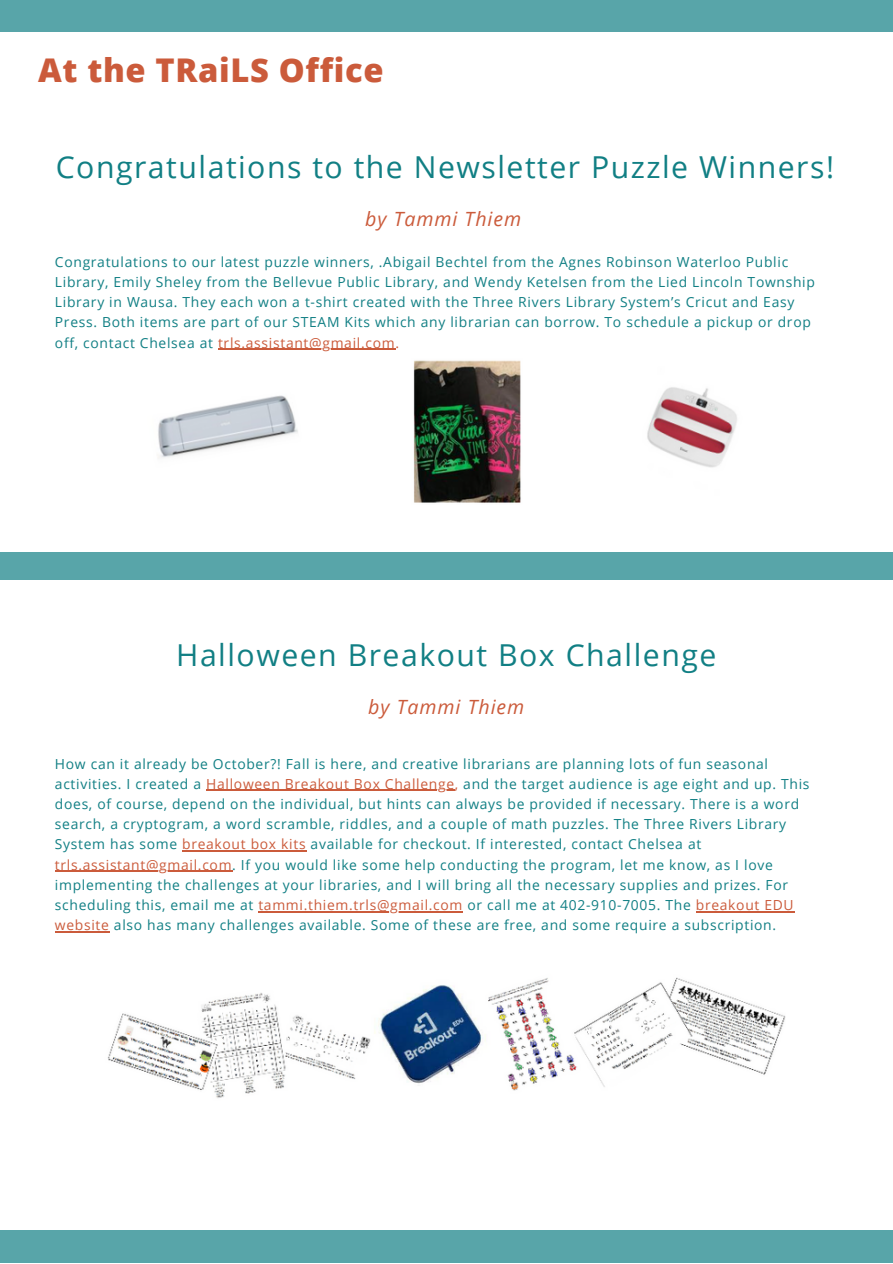
<style>
.page{position:relative;width:893px;height:1264px;background:#fff}
.page>*{position:absolute;margin:0;border:0;box-sizing:border-box;transform-origin:0 0}
.t1{font:800 32.7px "Open Sans";letter-spacing:.02em;color:#cb5b3b}
.t2{font:30.15px "Open Sans";letter-spacing:.05em;color:#117f84}
.t3{font:italic 19.65px "Open Sans";letter-spacing:.05em;color:#cb5b3b}
.t4{font:13.8px/20.2px "Open Sans";letter-spacing:.05em;color:#117f84}
.s1{color:#cb5b3b}
</style>
<div class="page">
<div style="left:0;top:0;width:892px;height:32px;background:#58a5a9"></div>
<div style="left:0;top:1230px;width:892px;height:32px;background:#58a5a9"></div>
<div style="left:0;top:552px;width:892px;height:27px;background:#58a5a9"></div>
<img style="left:158px;top:360px;width:579px;height:143px">
<hr style="left:206px;top:789px;width:249px;height:2px;background:#cb5b3b">
<hr style="left:182px;top:850px;width:124px;height:1px;background:#cb5b3b">
<hr style="left:55px;top:870px;width:177px;height:2px;background:#cb5b3b">
<hr style="left:258px;top:911px;width:205px;height:1px;background:#cb5b3b">
<hr style="left:695px;top:911px;width:99px;height:1px;background:#cb5b3b">
<hr style="left:55px;top:931px;width:55px;height:1px;background:#cb5b3b">
<img style="left:108px;top:977px;width:677px;height:121px">
<hr style="left:218px;top:349px;width:177px;height:1px;background:#cb5b3b">
<p class="t1" style="left:38px;top:47px;width:347px">At the TRaiLS Office</p>
<p class="t2" style="left:56px;top:146px;width:779px">Congratulations to the Newsletter Puzzle Winners!</p>
<p class="t3" style="left:365px;top:205px;width:157px">by Tammi Thiem</p>
<p class="t4" style="left:55px;top:251px;width:761px">Congratulations to our latest puzzle winners, .Abigail Bechtel from the Agnes Robinson Waterloo Public Library, Emily Sheley from the Bellevue Public Library, and Wendy Ketelsen from the Lied Lincoln Township Library in Wausa. They each won a t-shirt created with the Three Rivers Library System’s Cricut and Easy Press. Both items are part of our STEAM Kits which any librarian can borrow. To schedule a pickup or drop off, contact Chelsea at <span class="s1">trls.assistant@gmail.com.</span></p>
<p class="t2" style="left:176px;top:634px;width:541px">Halloween Breakout Box Challenge</p>
<p class="t3" style="left:368px;top:693px;width:157px">by Tammi Thiem</p>
<p class="t4" style="left:55px;top:753px;width:756px">How can it already be October?! Fall is here, and creative librarians are planning lots of fun seasonal activities. I created a <span class="s1">Halloween Breakout Box Challenge,</span> and the target audience is age eight and up. This does, of course, depend on the individual, but hints can always be provided if necessary. There is a word search, a cryptogram, a word scramble, riddles, and a couple of math puzzles. The Three Rivers Library System has some <span class="s1">breakout box kits</span> available for checkout. If interested, contact Chelsea at <span class="s1">trls.assistant@gmail.com</span>. If you would like some help conducting the program, let me know, as I love implementing the challenges at your libraries, and I will bring all the necessary supplies and prizes. For scheduling this, email me at <span class="s1">tammi.thiem.trls@gmail.com</span> or call me at 402-910-7005. The <span class="s1">breakout EDU website</span> also has many challenges available. Some of these are free, and some require a subscription.</p>
</div>
